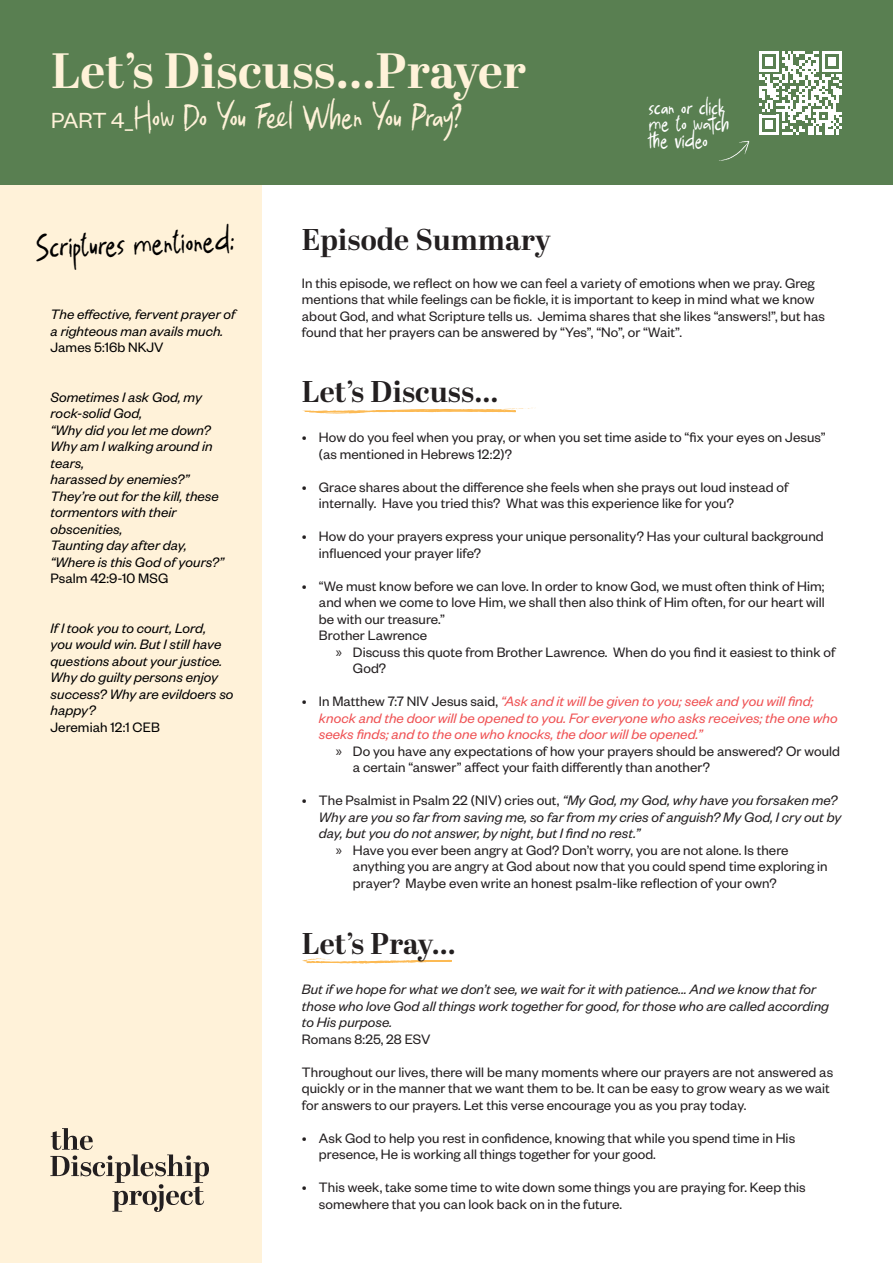
<style>
.page{position:relative;width:893px;height:1263px;background:#fff}
.page>*{position:absolute;margin:0;border:0;box-sizing:border-box;transform-origin:0 0}
.t1{font:700 49.5px "Abril Display";letter-spacing:.005em;color:#fff2d9}
.t2{font:42px "Scratchy";letter-spacing:.005em;color:#fff2d9}
.Bullets{font:42px "Scratchy";color:#000}
.t3{font:700 30px "Abril Display";letter-spacing:.005em;color:#231f20}
.t4{font:28.5px "Scratchy";letter-spacing:.005em;color:#fff}
.t5{font:15px/16.5px "Founders Grotesk";letter-spacing:.005em;color:#231f20}
.Bullets-2{font:italic 15px/16.5px "Founders Grotesk";letter-spacing:.005em;color:#000}
.t6{font:italic 15px/16.5px "Founders Grotesk";letter-spacing:.005em;color:#231f20}
.t7{font:italic 15px/16.5px "Founders Grotesk";letter-spacing:.005em;color:#ef5254}
.Bullets-3{font:15px "Founders Grotesk";letter-spacing:.005em;color:#000}
.s1{font-family:"Founders Grotesk";font-size:24px}
.s2{font-family:"Myriad Pro"}
.s3{font-style:normal;color:#231f20}
.s4{font-style:normal}
</style>
<div class="page">
<div style="left:0;top:185px;width:261px;height:1078px;background:#fff2d9"></div>
<div style="left:0;top:0;width:893px;height:185px;background:#597f51"></div>
<svg style="left:719px;top:141px;width:30px;height:20px"></svg>
<svg style="left:759px;top:51px;width:83px;height:84px"></svg>
<svg style="left:302px;top:958px;width:150px;height:6px"></svg>
<svg style="left:302px;top:408px;width:231px;height:6px"></svg>
<svg style="left:50px;top:1128px;width:159px;height:84px"></svg>
<h1 class="t1" style="left:51px;top:37px;width:477px">Let’s Discuss...Prayer</h1>
<h2 class="t2" style="left:51px;top:93px;width:410px"><span class="s1">PART 4_</span>How Do You Feel When You Pray?</h2>
<h3 class="t4" style="left:649px;top:90px;width:77px">scan or click</h3>
<h3 class="t4" style="left:649px;top:107px;width:82px">me to watch</h3>
<h3 class="t4" style="left:649px;top:123px;width:60px">the video</h3>
<p class="Bullets" style="left:36px;top:222px;width:199px;rotate:-2deg">Scriptures mentioned:</p>
<p class="Bullets-2" style="left:51px;top:305px;width:186px">The effective, fervent prayer of</p>
<p class="Bullets-2" style="left:51px;top:322px;width:174px">a righteous man avails much.</p>
<p class="Bullets-3" style="left:51px;top:338px;width:114px">James 5:16b NKJV</p>
<p class="Bullets-2" style="left:51px;top:388px;width:153px">Sometimes I ask God, my</p>
<p class="Bullets-2" style="left:51px;top:404px;width:93px">rock-solid God,</p>
<p class="Bullets-2" style="left:51px;top:421px;width:162px">“Why did you let me down?</p>
<p class="Bullets-2" style="left:51px;top:437px;width:163px">Why am I walking around in tears,</p>
<p class="Bullets-2" style="left:51px;top:470px;width:140px">harassed by enemies?”</p>
<p class="Bullets-2" style="left:51px;top:487px;width:170px">They’re out for the kill, these</p>
<p class="Bullets-2" style="left:51px;top:503px;width:127px">tormentors with their obscenities,</p>
<p class="Bullets-2" style="left:51px;top:536px;width:138px">Taunting day after day,</p>
<p class="Bullets-2" style="left:51px;top:553px;width:175px">“Where is this God of yours?”</p>
<p class="Bullets-3" style="left:51px;top:569px;width:119px">Psalm 42:9-10 MSG</p>
<p class="Bullets-2" style="left:51px;top:619px;width:184px">If I took you to court, Lord,<br>you would win. But I still have questions about your justice.<br>Why do guilty persons enjoy success? Why are evildoers so happy?</p>
<p class="Bullets-3" style="left:51px;top:718px;width:111px">Jeremiah 12:1 CEB</p>
<p class="t3" style="left:302px;top:219px;width:250px">Episode Summary</p>
<p class="t5" style="left:302px;top:274px;width:524px">In this episode, we reflect on how we can feel a variety of emotions when we pray. Greg mentions that while feelings can be fickle, it is important to keep in mind what we know about God, and what Scripture tells us. Jemima shares that she likes “answers!”, but has found that her prayers can be answered by “Yes”, “No”, or “Wait”.</p>
<p class="t3" style="left:302px;top:371px;width:198px">Let’s Discuss...</p>
<p class="t5" style="left:319px;top:429px;width:508px;text-indent:-17px">• How do you feel when you pray, or when you set time aside to “fix your eyes on Jesus” (as mentioned in Hebrews 12:2)?</p>
<p class="t5" style="left:319px;top:478px;width:471px;text-indent:-17px">• Grace shares about the difference she feels when she prays out loud instead of internally. Have you tried this? What was this experience like for you?</p>
<p class="t5" style="left:319px;top:528px;width:506px;text-indent:-17px">• How do your prayers express your unique personality? Has your cultural background influenced your prayer life?</p>
<p class="t5" style="left:319px;top:577px;width:507px;text-indent:-17px">• “We must know before we can love. In order to know God, we must often think of Him; and when we come to love Him, we shall then also think of Him often, for our heart will be with our treasure.”<br>Brother Lawrence</p>
<p class="t5" style="left:353px;top:643px;width:484px;text-indent:-17px"><span class="s2">»</span> Discuss this quote from Brother Lawrence. When do you find it easiest to think of<br>God?</p>
<p class="t7" style="left:319px;top:693px;width:520px;text-indent:-17px"><span class="s3">• In Matthew 7:7 NIV Jesus said,</span> “Ask and it will be given to you; seek and you will find; knock and the door will be opened to you. For everyone who asks receives; the one who seeks finds; and to the one who knocks, the door will be opened.”</p>
<p class="t5" style="left:353px;top:742px;width:489px;text-indent:-17px"><span class="s2">»</span> Do you have any expectations of how your prayers should be answered? Or would a certain “answer” affect your faith differently than another?</p>
<p class="t6" style="left:319px;top:792px;width:524px;text-indent:-17px"><span class="s4">• The Psalmist in Psalm 22 (NIV) cries out,</span> “My God, my God, why have you forsaken me?<br>Why are you so far from saving me, so far from my cries of anguish? My God, I cry out by day, but you do not answer, by night, but I find no rest.”</p>
<p class="t5" style="left:353px;top:841px;width:476px;text-indent:-17px"><span class="s2">»</span> Have you ever been angry at God? Don’t worry, you are not alone. Is there anything you are angry at God about now that you could spend time exploring in prayer? Maybe even write an honest psalm-like reflection of your own?</p>
<p class="t3" style="left:302px;top:923px;width:155px">Let’s Pray...</p>
<p class="t6" style="left:302px;top:981px;width:529px">But if we hope for what we don’t see, we wait for it with patience... And we know that for those who love God all things work together for good, for those who are called according to His purpose.</p>
<p class="t5" style="left:302px;top:1030px;width:130px">Romans 8:25, 28 ESV</p>
<p class="t5" style="left:302px;top:1063px;width:533px">Throughout our lives, there will be many moments where our prayers are not answered as quickly or in the manner that we want them to be. It can be easy to grow weary as we wait for answers to our prayers. Let this verse encourage you as you pray today.</p>
<p class="t5" style="left:319px;top:1129px;width:478px;text-indent:-17px">• Ask God to help you rest in confidence, knowing that while you spend time in His presence, He is working all things together for your good.</p>
<p class="t5" style="left:319px;top:1179px;width:488px;text-indent:-17px">• This week, take some time to wite down some things you are praying for. Keep this somewhere that you can look back on in the future.</p>
</div>
